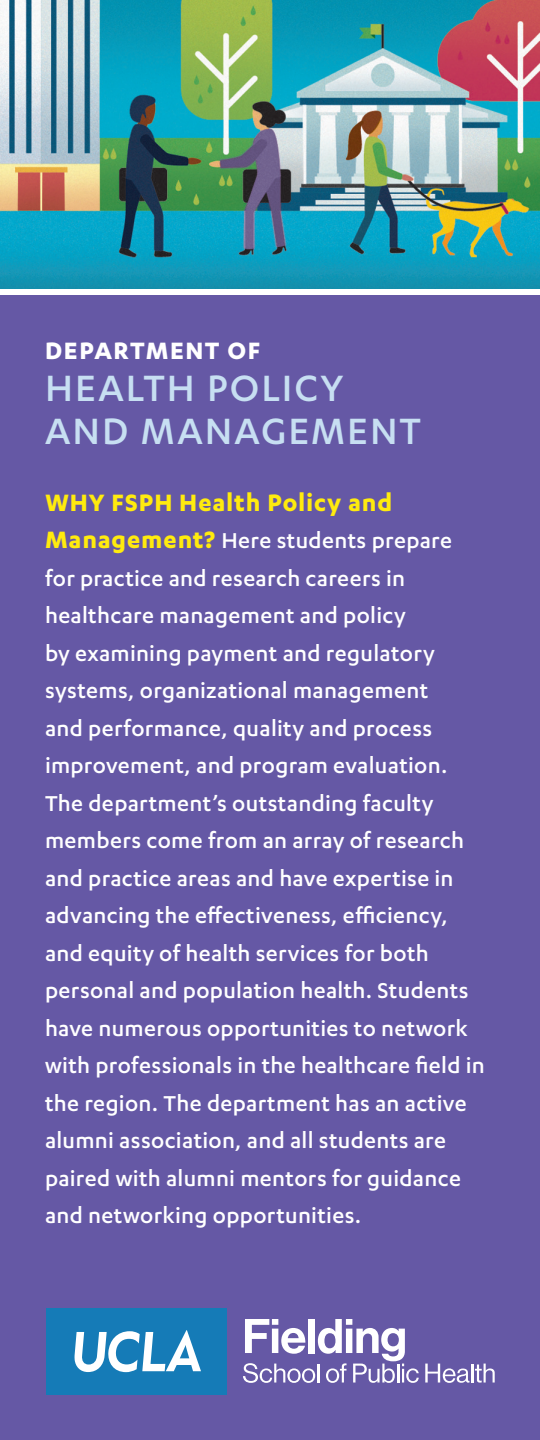
<style>
.page{position:relative;width:540px;height:1440px;background:#fff}
.page>*{position:absolute;margin:0;border:0;box-sizing:border-box;transform-origin:0 0}
.t1{font:500 42.5px "Karbon";letter-spacing:.045em;color:#c7dff2}
.t2{font:700 27.5px "Karbon";letter-spacing:.03em;color:#ffeb0e}
.t3{font:700 27.5px "Karbon";letter-spacing:.055em;color:#fff}
.t4{font:500 25px/37.5px "Karbon";letter-spacing:.015em;color:#fff}
.s1{font-weight:700;font-size:27.5px;color:#ffeb0e}
</style>
<div class="page">
<div style="left:0;top:292px;width:540px;height:1148px;background:#6558a5"></div>
<img style="left:0;top:0;width:540px;height:289px">
<div style="left:0;top:290px;width:540px;height:5px;background:#fff"></div>
<svg style="left:243px;top:1319px;width:176px;height:64px"></svg>
<svg style="left:425px;top:1364px;width:70px;height:19px"></svg>
<div style="left:46px;top:1308px;width:180px;height:87px;background:#157bb7"></div>
<svg style="left:74px;top:1330px;width:127px;height:42px"></svg>
<p class="t3" style="left:45px;top:335px;width:217px">DEPARTMENT OF</p>
<p class="t1" style="left:45px;top:365px;width:300px">HEALTH POLICY</p>
<p class="t1" style="left:45px;top:407px;width:378px">AND MANAGEMENT</p>
<p class="t2" style="left:45px;top:487px;width:349px">WHY FSPH Health Policy and</p>
<p class="t4" style="left:45px;top:521px;width:441px"><span class="s1">Management?</span> Here students prepare for practice and research careers in healthcare management and policy<br>by examining payment and regulatory systems, organizational management<br>and performance, quality and process improvement, and program evaluation.<br>The department’s outstanding faculty members come from an array of research and practice areas and have expertise in advancing the effectiveness, efficiency, and equity of health services for both personal and population health. Students have numerous opportunities to network with professionals in the healthcare field in the region. The department has an active alumni association, and all students are paired with alumni mentors for guidance and networking opportunities.</p>
</div>
